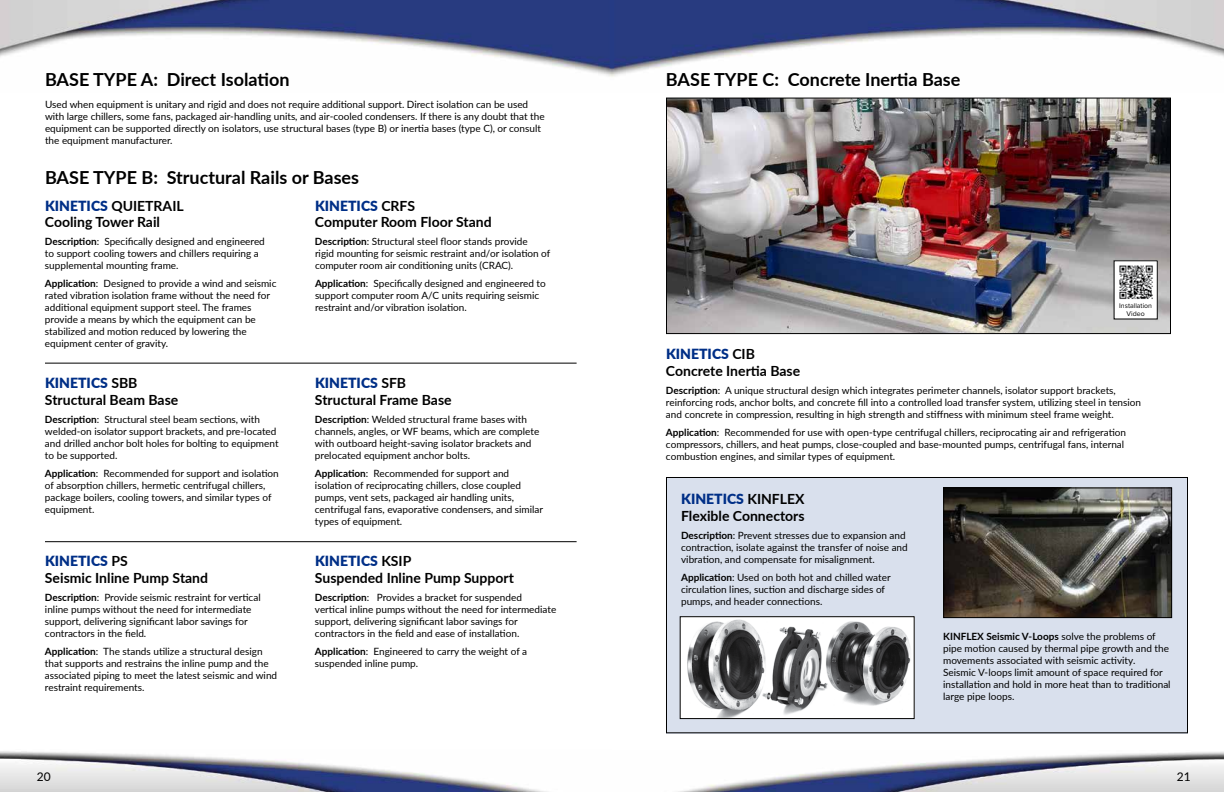
<style>
.page{position:relative;width:1224px;height:792px;background:#fff}
.page>*{position:absolute;margin:0;border:0;box-sizing:border-box;transform-origin:0 0}
.t1{font:700 18px "Lato";color:#000}
.t2{font:700 14px/16.8px "Lato";color:#000}
.t3{font:12px "Lato";color:#000}
.t4{font:10px/12px "Lato";color:#000}
.t5{font:7px/8.4px "Proxima Nova";color:#000;text-align:center}
.s1{font-weight:900;color:#002f87}
.s2{font-weight:700}
</style>
<div class="page">
<img style="left:0;top:0;width:1224px;height:77px">
<img style="left:668px;top:100px;width:501px;height:232px">
<div style="left:666px;top:98px;width:505px;height:236px;border:1px solid #000"></div>
<img style="left:1116px;top:263px;width:40px;height:39px">
<div style="left:1114px;top:302px;width:43px;height:17px;background:#fff"></div>
<div style="left:1114px;top:261px;width:44px;height:58px;border:1px solid #000"></div>
<div style="left:666px;top:477px;width:522px;height:256px;background:#d9e0ed"></div>
<div style="left:666px;top:477px;width:522px;height:256px;border:1px solid #000"></div>
<img style="left:682px;top:618px;width:231px;height:99px">
<div style="left:680px;top:616px;width:235px;height:103px;border:1px solid #000"></div>
<img style="left:945px;top:489px;width:225px;height:127px">
<div style="left:943px;top:487px;width:229px;height:131px;border:1px solid #000"></div>
<hr style="left:45px;top:363px;width:532px;height:1px;background:#000">
<hr style="left:45px;top:541px;width:532px;height:1px;background:#000">
<img style="left:0;top:751px;width:1224px;height:41px">
<h1 class="t1" style="left:45px;top:67px;width:246px">BASE TYPE A: Direct Isolation</h1>
<p class="t4" style="left:45px;top:98px;width:501px">Used when equipment is unitary and rigid and does not require additional support. Direct isolation can be used with large chillers, some fans, packaged air-handling units, and air-cooled condensers. If there is any doubt that the equipment can be supported directly on isolators, use structural bases (type B) or inertia bases (type C), or consult the equipment manufacturer.</p>
<h1 class="t1" style="left:45px;top:164px;width:316px">BASE TYPE B: Structural Rails or Bases</h1>
<h2 class="t2" style="left:315px;top:197px;width:178px"><span class="s1">KINETICS</span> CRFS<br>Computer Room Floor Stand</h2>
<p class="t4" style="left:315px;top:235px;width:237px"><span class="s2">Description</span>: Structural steel floor stands provide<br>rigid mounting for seismic restraint and/or isolation of computer room air conditioning units (CRAC).</p>
<p class="t4" style="left:315px;top:277px;width:232px"><span class="s2">Application</span>: Specifically designed and engineered to support computer room A/C units requiring seismic restraint and/or vibration isolation.</p>
<h2 class="t2" style="left:45px;top:198px;width:140px"><span class="s1">KINETICS</span> QUIETRAIL<br>Cooling Tower Rail</h2>
<p class="t4" style="left:45px;top:235px;width:221px"><span class="s2">Description</span>: Specifically designed and engineered to support cooling towers and chillers requiring a supplemental mounting frame.</p>
<p class="t4" style="left:45px;top:277px;width:233px"><span class="s2">Application</span>: Designed to provide a wind and seismic rated vibration isolation frame without the need for additional equipment support steel. The frames provide a means by which the equipment can be stabilized and motion reduced by lowering the equipment center of gravity.</p>
<h2 class="t2" style="left:45px;top:376px;width:135px"><span class="s1">KINETICS</span> SBB<br>Structural Beam Base</h2>
<p class="t4" style="left:45px;top:413px;width:235px"><span class="s2">Description</span>: Structural steel beam sections, with welded-on isolator support brackets, and pre-located and drilled anchor bolt holes for bolting to equipment to be supported.</p>
<p class="t4" style="left:45px;top:467px;width:235px"><span class="s2">Application</span>: Recommended for support and isolation of absorption chillers, hermetic centrifugal chillers, package boilers, cooling towers, and similar types of equipment.</p>
<h2 class="t2" style="left:315px;top:376px;width:138px"><span class="s1">KINETICS</span> SFB<br>Structural Frame Base</h2>
<p class="t4" style="left:315px;top:413px;width:226px"><span class="s2">Description</span>: Welded structural frame bases with channels, angles, or WF beams, which are complete with outboard height-saving isolator brackets and prelocated equipment anchor bolts.</p>
<p class="t4" style="left:315px;top:467px;width:230px"><span class="s2">Application</span>: Recommended for support and isolation of reciprocating chillers, close coupled pumps, vent sets, packaged air handling units, centrifugal fans, evaporative condensers, and similar types of equipment.</p>
<h2 class="t2" style="left:315px;top:553px;width:200px"><span class="s1">KINETICS</span> KSIP<br>Suspended Inline Pump Support</h2>
<p class="t4" style="left:315px;top:591px;width:243px"><span class="s2">Description</span>: Provides a bracket for suspended vertical inline pumps without the need for intermediate support, delivering significant labor savings for contractors in the field and ease of installation.</p>
<p class="t4" style="left:315px;top:645px;width:214px"><span class="s2">Application</span>: Engineered to carry the weight of a suspended inline pump.</p>
<h2 class="t2" style="left:45px;top:553px;width:165px"><span class="s1">KINETICS</span> PS<br>Seismic Inline Pump Stand</h2>
<p class="t4" style="left:45px;top:591px;width:217px"><span class="s2">Description</span>: Provide seismic restraint for vertical inline pumps without the need for intermediate support, delivering significant labor savings for contractors in the field.</p>
<p class="t4" style="left:45px;top:645px;width:234px"><span class="s2">Application</span>: The stands utilize a structural design that supports and restrains the inline pump and the associated piping to meet the latest seismic and wind restraint requirements.</p>
<h1 class="t1" style="left:666px;top:67px;width:296px">BASE TYPE C: Concrete Inertia Base</h1>
<p class="t5" style="left:1119px;top:302px;width:34px">Installation<br>Video</p>
<h2 class="t2" style="left:666px;top:345px;width:136px"><span class="s1">KINETICS</span> CIB<br>Concrete Inertia Base</h2>
<p class="t4" style="left:666px;top:384px;width:477px"><span class="s2">Description</span>: A unique structural design which integrates perimeter channels, isolator support brackets, reinforcing rods, anchor bolts, and concrete fill into a controlled load transfer system, utilizing steel in tension and concrete in compression, resulting in high strength and stiffness with minimum steel frame weight.</p>
<p class="t4" style="left:666px;top:426px;width:462px"><span class="s2">Application</span>: Recommended for use with open-type centrifugal chillers, reciprocating air and refrigeration compressors, chillers, and heat pumps, close-coupled and base-mounted pumps, centrifugal fans, internal combustion engines, and similar types of equipment.</p>
<h2 class="t2" style="left:681px;top:492px;width:125px"><span class="s1">KINETICS</span> KINFLEX<br>Flexible Connectors</h2>
<p class="t4" style="left:681px;top:529px;width:228px"><span class="s2">Description</span>: Prevent stresses due to expansion and contraction, isolate against the transfer of noise and vibration, and compensate for misalignment.</p>
<p class="t4" style="left:681px;top:571px;width:211px"><span class="s2">Application</span>: Used on both hot and chilled water circulation lines, suction and discharge sides of pumps, and header connections.</p>
<p class="t4" style="left:943px;top:630px;width:229px"><span class="s2">KINFLEX Seismic V-Loops</span> solve the problems of pipe motion caused by thermal pipe growth and the movements associated with seismic activity.<br>Seismic V-loops limit amount of space required for installation and hold in more heat than to traditional large pipe loops.</p>
<p class="t3" style="left:37px;top:768px;width:15px">20</p>
<p class="t3" style="left:1177px;top:768px;width:15px">21</p>
</div>
